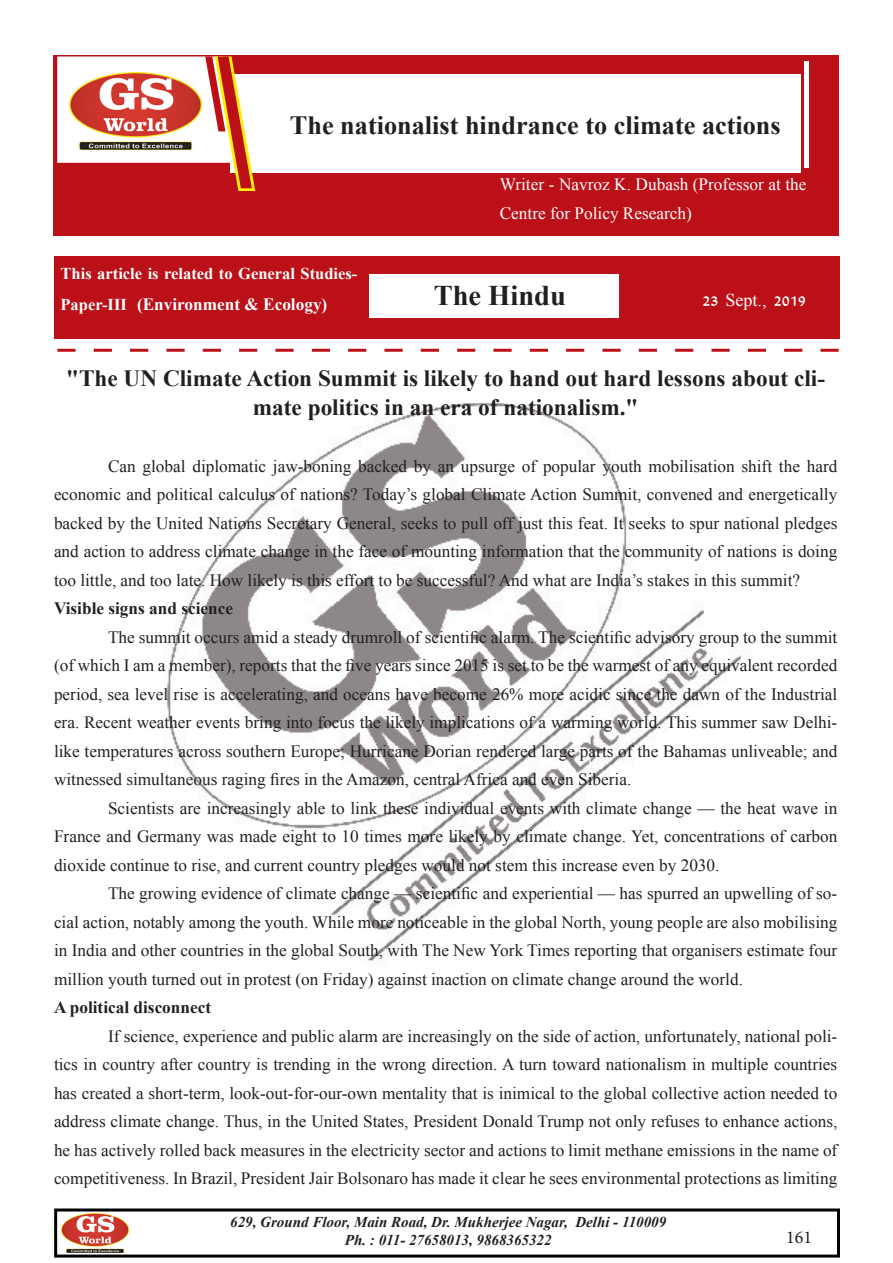
<style>
.page{position:relative;width:893px;height:1263px;background:#fff}
.page>*{position:absolute;margin:0;border:0;box-sizing:border-box;transform-origin:0 0}
.t1{font:700 28.5px "Times New Roman";color:#231f20}
.t2{font:700 26.25px "Times New Roman";color:#231f20}
.t3{font:700 23.25px/28.5px "Times New Roman";color:#231f20;text-align:center}
.t4{font:700 18px "Walkman Chanakya 905";color:#fff}
.t5{font:18px "Minion Pro";color:#231f20}
.t6{font:17.25px/28.5px "Times New Roman";color:#231f20;text-align:justify}
.t7{font:17.25px/28.5px "Times New Roman";color:#fff}
.t8{font:700 17.25px "Times New Roman";color:#231f20}
.t9{font:700 17.25px "Times New Roman";color:#fff}
.t10{font:700 16.5px "Times New Roman";color:#fff}
.t11{font:italic 700 15px/18px "Times New Roman";color:#231f20;text-align:center}
.s1{font-size:16.5px}
.s2{font-family:"Times New Roman";font-weight:400}
</style>
<div class="page">
<div style="left:54px;top:1208px;width:786px;height:49px;border:3px solid #000"></div>
<img style="left:106px;top:348px;width:687px;height:613px">
<img style="left:62px;top:1213px;width:66px;height:39px">
<svg style="left:57px;top:349px;width:782px;height:3px"></svg>
<div style="left:53px;top:55px;width:785px;height:180px;background:#bb1018"></div>
<div style="left:55px;top:256px;width:785px;height:82px;background:#bb1018"></div>
<div style="left:370px;top:274px;width:249px;height:44px;background:#fff"></div>
<div style="left:230px;top:74px;width:570px;height:98px;background:#fff"></div>
<svg style="left:57px;top:57px;width:198px;height:134px"></svg>
<svg style="left:804px;top:61px;width:5px;height:106px"></svg>
<h2 class="t2" style="left:290px;top:107px;width:492px">The nationalist hindrance to climate actions</h2>
<p class="t10" style="left:61px;top:262px;width:298px">This article is related to General Studies-</p>
<p class="t9" style="left:61px;top:293px;width:268px"><span class="s1">Paper-III</span> (Environment &amp; Ecology)</p>
<p class="t7" style="left:500px;top:170px;width:308px">Writer - Navroz K. Dubash (Professor at the<br>Centre for Policy Research)</p>
<h1 class="t1" style="left:434px;top:276px;width:134px">The Hindu</h1>
<p class="t4" style="left:702px;top:290px;width:105px">23 <span class="s2">Sept.,</span> 2019</p>
<h3 class="t3" style="left:66px;top:364px;width:760px">"The UN Climate Action Summit is likely to hand out hard lessons about cli&shy;mate politics in an era of nationalism."</h3>
<p class="t6" style="left:54px;top:452px;width:785px;text-indent:54px">Can global diplomatic jaw-boning backed by an upsurge of popular youth mobilisation shift the hard economic and political calculus of nations? Today’s global Climate Action Summit, convened and energetically backed by the United Nations Secretary General, seeks to pull off just this feat. It seeks to spur national pledges and action to address climate change in the face of mounting information that the community of nations is doing too little, and too late. How likely is this effort to be successful? And what are India’s stakes in this summit?</p>
<p class="t8" style="left:54px;top:597px;width:181px">Visible signs and science</p>
<p class="t6" style="left:54px;top:623px;width:785px;text-indent:54px">The summit occurs amid a steady drumroll of scientific alarm. The scientific advisory group to the summit (of which I am a member), reports that the five years since 2015 is set to be the warmest of any equivalent recorded period, sea level rise is accelerating, and oceans have become 26% more acidic since the dawn of the Industrial era. Recent weather events bring into focus the likely implications of a warming world. This summer saw Delhi&shy;like temperatures across southern Europe; Hurricane Dorian rendered large parts of the Bahamas unliveable; and witnessed simultaneous raging fires in the Amazon, central Africa and even Siberia.</p>
<p class="t6" style="left:54px;top:794px;width:785px;text-indent:54px">Scientists are increasingly able to link these individual events with climate change — the heat wave in France and Germany was made eight to 10 times more likely by climate change. Yet, concentrations of carbon dioxide continue to rise, and current country pledges would not stem this increase even by 2030.</p>
<p class="t6" style="left:54px;top:879px;width:785px;text-indent:54px">The growing evidence of climate change — scientific and experiential — has spurred an upwelling of so&shy;cial action, notably among the youth. While more noticeable in the global North, young people are also mobilising in India and other countries in the global South, with The New York Times reporting that organisers estimate four million youth turned out in protest (on Friday) against inaction on climate change around the world.</p>
<p class="t8" style="left:54px;top:996px;width:159px">A political disconnect</p>
<p class="t6" style="left:54px;top:1022px;width:785px;text-indent:54px">If science, experience and public alarm are increasingly on the side of action, unfortunately, national poli&shy;tics in country after country is trending in the wrong direction. A turn toward nationalism in multiple countries has created a short-term, look-out-for-our-own mentality that is inimical to the global collective action needed to address climate change. Thus, in the United States, President Donald Trump not only refuses to enhance actions, he has actively rolled back measures in the electricity sector and actions to limit methane emissions in the name of competitiveness. In Brazil, President Jair Bolsonaro has made it clear he sees environmental protections as limiting</p>
<p class="t11" style="left:230px;top:1212px;width:437px">629, Ground Floor, Main Road, Dr. Mukherjee Nagar, Delhi - 110009<br>Ph. : 011- 27658013, 9868365322</p>
<p class="t5" style="left:786px;top:1225px;width:27px">161</p>
</div>
